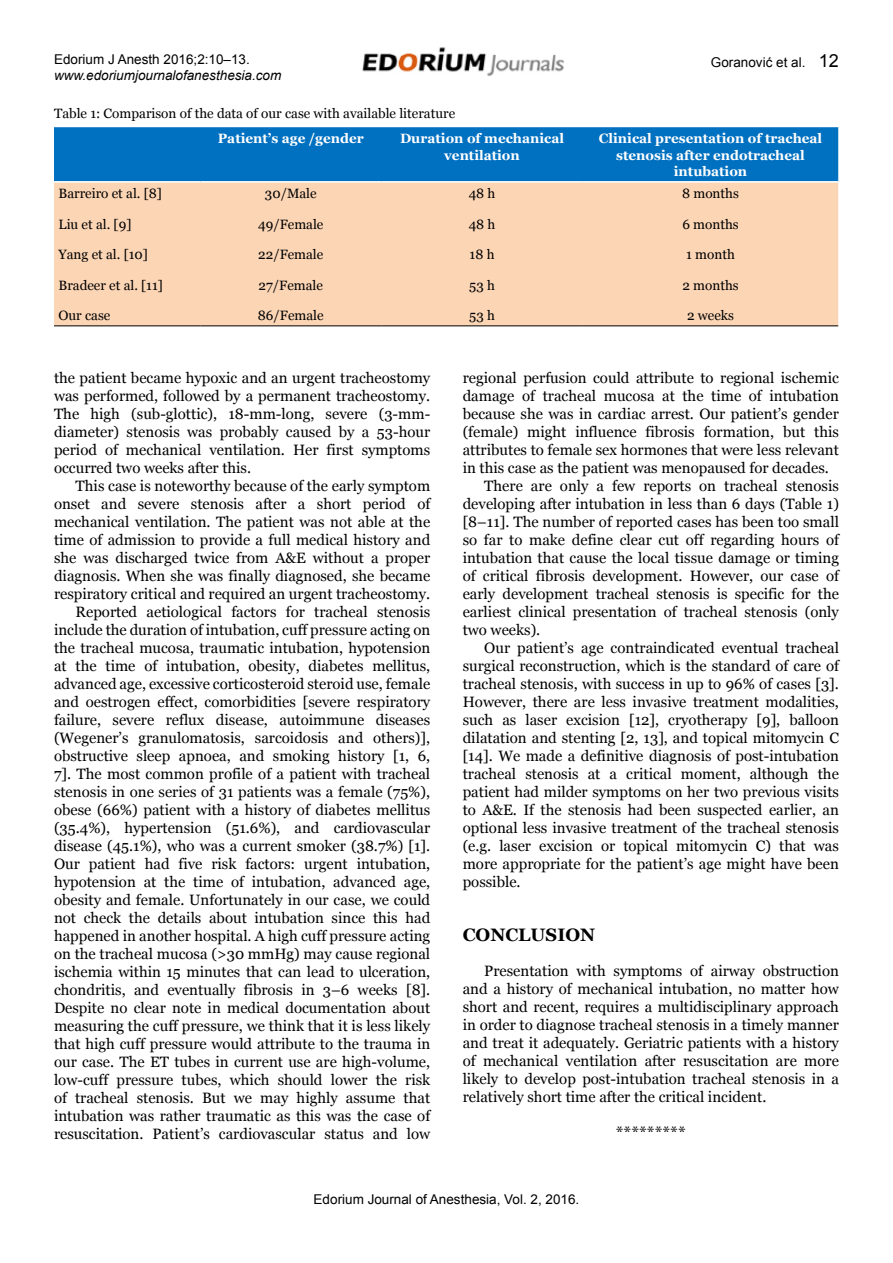
<style>
.page{position:relative;width:893px;height:1263px;background:#fff}
.page>*{position:absolute;margin:0;border:0;box-sizing:border-box;transform-origin:0 0}
.t1{font:700 18px "Georgia";color:#000}
.t2{font:16.5px "Georgia";color:#000}
.t3{font:15px/18px "Georgia";color:#000;text-align:justify}
.t4{font:13.5px "Georgia";color:#000}
.t5{font:700 13.5px/16.2px "Georgia";color:#fff;text-align:center}
.t6{font:13.5px "Arial";color:#000}
.t7{font:italic 13.5px "Arial";color:#000}
.s1{font-size:18px}
</style>
<div class="page">
<img style="left:362px;top:47px;width:202px;height:29px">
<div style="left:54px;top:127px;width:784px;height:54px;background:#0070c0"></div>
<div style="left:54px;top:183px;width:784px;height:142px;background:#fcd5b5"></div>
<hr style="left:54px;top:325px;width:146px;height:1px;background:#000">
<hr style="left:200px;top:325px;width:181px;height:1px;background:#000">
<hr style="left:381px;top:325px;width:202px;height:1px;background:#000">
<hr style="left:583px;top:325px;width:255px;height:1px;background:#000">
<p class="t6" style="left:54px;top:50px;width:197px">Edorium J Anesth 2016;2:10–13.</p>
<p class="t7" style="left:54px;top:67px;width:229px">www.edoriumjournalofanesthesia.com</p>
<p class="t6" style="left:711px;top:54px;width:130px">Goranović et al. <span class="s1">12</span></p>
<p class="t4" style="left:54px;top:105px;width:403px">Table 1: Comparison of the data of our case with available literature</p>
<p class="t5" style="left:218px;top:131px;width:147px">Patient’s age /gender</p>
<p class="t5" style="left:400px;top:131px;width:166px">Duration of mechanical ventilation</p>
<p class="t5" style="left:599px;top:131px;width:225px">Clinical presentation of tracheal stenosis after endotracheal intubation</p>
<p class="t4" style="left:59px;top:185px;width:105px">Barreiro et al. [8]</p>
<p class="t4" style="left:265px;top:185px;width:53px">30/Male</p>
<p class="t4" style="left:469px;top:185px;width:28px">48 h</p>
<p class="t4" style="left:682px;top:185px;width:58px">8 months</p>
<p class="t4" style="left:59px;top:217px;width:74px">Liu et al. [9]</p>
<p class="t4" style="left:258px;top:217px;width:67px">49/Female</p>
<p class="t4" style="left:469px;top:217px;width:28px">48 h</p>
<p class="t4" style="left:682px;top:217px;width:58px">6 months</p>
<p class="t4" style="left:59px;top:246px;width:91px">Yang et al. [10]</p>
<p class="t4" style="left:258px;top:246px;width:67px">22/Female</p>
<p class="t4" style="left:470px;top:246px;width:26px">18 h</p>
<p class="t4" style="left:686px;top:246px;width:50px">1 month</p>
<p class="t4" style="left:59px;top:277px;width:106px">Bradeer et al. [11]</p>
<p class="t4" style="left:259px;top:277px;width:66px">27/Female</p>
<p class="t4" style="left:469px;top:277px;width:27px">53 h</p>
<p class="t4" style="left:682px;top:277px;width:58px">2 months</p>
<p class="t4" style="left:58px;top:307px;width:53px">Our case</p>
<p class="t4" style="left:258px;top:307px;width:67px">86/Female</p>
<p class="t4" style="left:469px;top:307px;width:27px">53 h</p>
<p class="t4" style="left:687px;top:307px;width:48px">2 weeks</p>
<p class="t3" style="left:54px;top:369px;width:378px">the patient became hypoxic and an urgent tracheostomy was performed, followed by a permanent tracheostomy.<br>The high (sub-glottic), 18-mm-long, severe (3-mm&shy;diameter) stenosis was probably caused by a 53-hour period of mechanical ventilation. Her first symptoms occurred two weeks after this.</p>
<p class="t3" style="left:54px;top:477px;width:378px;text-align:right">This case is noteworthy because of the early symptom onset and severe stenosis after a short period of mechanical ventilation. The patient was not able at the time of admission to provide a full medical history and she was discharged twice from A&amp;E without a proper diagnosis. When she was finally diagnosed, she became respiratory critical and required an urgent tracheostomy.<br>Reported aetiological factors for tracheal stenosis include the duration of intubation, cuff pressure acting on the tracheal mucosa, traumatic intubation, hypotension at the time of intubation, obesity, diabetes mellitus, advanced age, excessive corticosteroid steroid use, female and oestrogen effect, comorbidities [severe respiratory failure, severe reflux disease, autoimmune diseases (Wegener’s granulomatosis, sarcoidosis and others)], obstructive sleep apnoea, and smoking history [1, 6, 7]. The most common profile of a patient with tracheal stenosis in one series of 31 patients was a female (75%), obese (66%) patient with a history of diabetes mellitus (35.4%), hypertension (51.6%), and cardiovascular disease (45.1%), who was a current smoker (38.7%) [1].<br>Our patient had five risk factors: urgent intubation, hypotension at the time of intubation, advanced age, obesity and female. Unfortunately in our case, we could not check the details about intubation since this had happened in another hospital. A high cuff pressure acting on the tracheal mucosa (&gt;30 mmHg) may cause regional ischemia within 15 minutes that can lead to ulceration, chondritis, and eventually fibrosis in 3–6 weeks [8].<br>Despite no clear note in medical documentation about measuring the cuff pressure, we think that it is less likely that high cuff pressure would attribute to the trauma in our case. The ET tubes in current use are high-volume, low-cuff pressure tubes, which should lower the risk of tracheal stenosis. But we may highly assume that intubation was rather traumatic as this was the case of resuscitation. Patient’s cardiovascular status and low</p>
<p class="t3" style="left:463px;top:369px;width:378px">regional perfusion could attribute to regional ischemic</p>
<p class="t3" style="left:463px;top:387px;width:378px">damage of tracheal mucosa at the time of intubation</p>
<p class="t3" style="left:463px;top:405px;width:378px">because she was in cardiac arrest. Our patient’s gender</p>
<p class="t3" style="left:463px;top:423px;width:378px">(female) might influence fibrosis formation, but this</p>
<p class="t3" style="left:463px;top:441px;width:378px">attributes to female sex hormones that were less relevant</p>
<p class="t3" style="left:463px;top:459px;width:368px">in this case as the patient was menopaused for decades.</p>
<p class="t3" style="left:484px;top:477px;width:356px">There are only a few reports on tracheal stenosis</p>
<p class="t3" style="left:463px;top:495px;width:378px">developing after intubation in less than 6 days (Table 1)</p>
<p class="t3" style="left:463px;top:513px;width:378px">[8–11]. The number of reported cases has been too small</p>
<p class="t3" style="left:463px;top:531px;width:378px">so far to make define clear cut off regarding hours of</p>
<p class="t3" style="left:463px;top:549px;width:378px">intubation that cause the local tissue damage or timing</p>
<p class="t3" style="left:463px;top:567px;width:378px">of critical fibrosis development. However, our case of</p>
<p class="t3" style="left:463px;top:585px;width:378px">early development tracheal stenosis is specific for the</p>
<p class="t3" style="left:463px;top:603px;width:378px">earliest clinical presentation of tracheal stenosis (only</p>
<p class="t3" style="left:463px;top:621px;width:79px">two weeks).</p>
<p class="t3" style="left:484px;top:639px;width:356px">Our patient’s age contraindicated eventual tracheal</p>
<p class="t3" style="left:463px;top:657px;width:378px">surgical reconstruction, which is the standard of care of</p>
<p class="t3" style="left:463px;top:675px;width:378px">tracheal stenosis, with success in up to 96% of cases [3].</p>
<p class="t3" style="left:463px;top:693px;width:378px">However, there are less invasive treatment modalities,</p>
<p class="t3" style="left:463px;top:711px;width:378px">such as laser excision [12], cryotherapy [9], balloon</p>
<p class="t3" style="left:463px;top:729px;width:378px">dilatation and stenting [2, 13], and topical mitomycin C</p>
<p class="t3" style="left:463px;top:747px;width:378px">[14]. We made a definitive diagnosis of post-intubation</p>
<p class="t3" style="left:463px;top:765px;width:378px">tracheal stenosis at a critical moment, although the</p>
<p class="t3" style="left:463px;top:783px;width:378px">patient had milder symptoms on her two previous visits</p>
<p class="t3" style="left:463px;top:801px;width:378px">to A&amp;E. If the stenosis had been suspected earlier, an</p>
<p class="t3" style="left:463px;top:819px;width:378px">optional less invasive treatment of the tracheal stenosis</p>
<p class="t3" style="left:463px;top:837px;width:378px">(e.g. laser excision or topical mitomycin C) that was</p>
<p class="t3" style="left:463px;top:855px;width:378px">more appropriate for the patient’s age might have been</p>
<p class="t3" style="left:463px;top:873px;width:59px">possible.</p>
<p class="t1" style="left:463px;top:923px;width:134px">CONCLUSION</p>
<p class="t3" style="left:463px;top:962px;width:378px;text-indent:22px">Presentation with symptoms of airway obstruction and a history of mechanical intubation, no matter how short and recent, requires a multidisciplinary approach in order to diagnose tracheal stenosis in a timely manner and treat it adequately. Geriatric patients with a history of mechanical ventilation after resuscitation are more likely to develop post-intubation tracheal stenosis in a relatively short time after the critical incident.</p>
<p class="t2" style="left:616px;top:1122px;width:72px">*********</p>
<p class="t6" style="left:314px;top:1190px;width:267px">Edorium Journal of Anesthesia, Vol. 2, 2016.</p>
</div>
